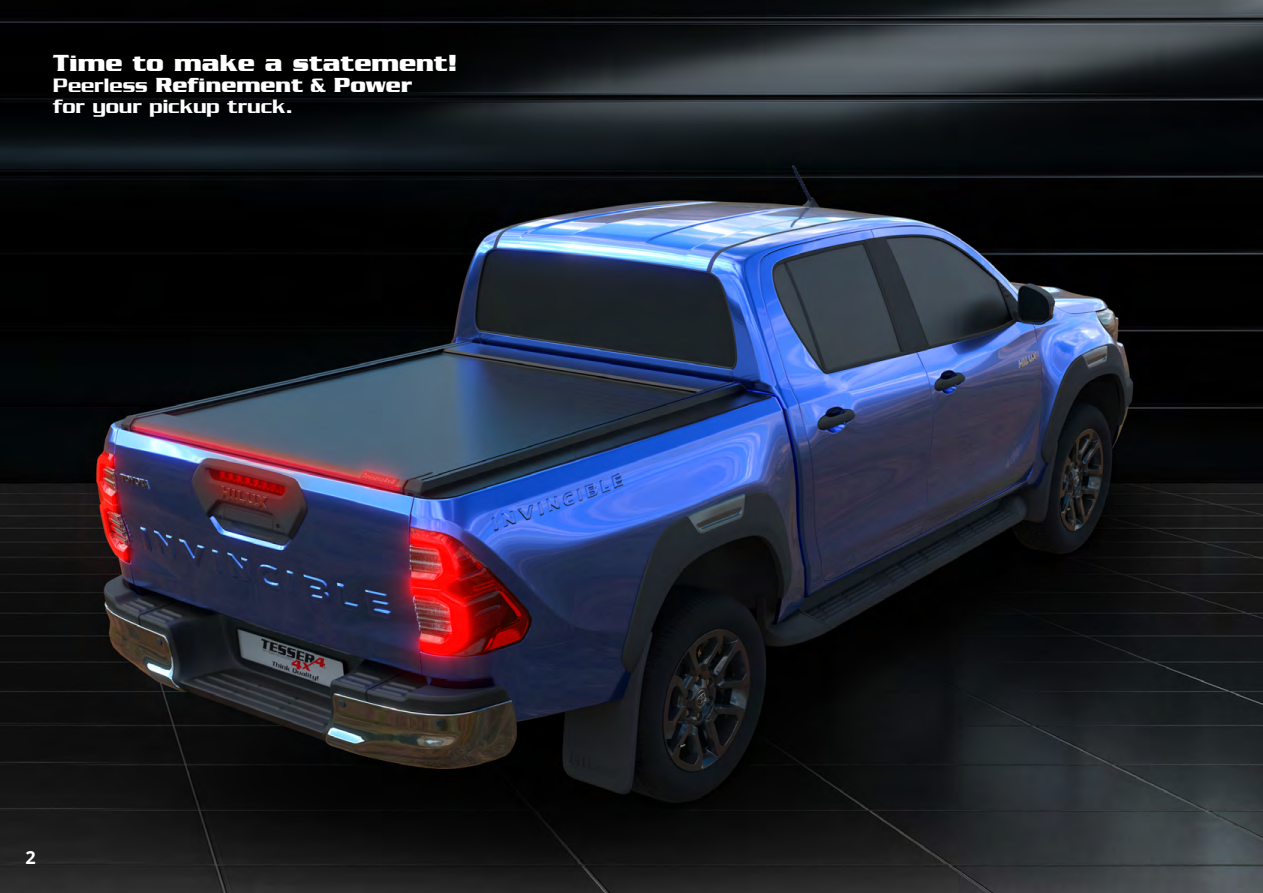
<style>
.page{position:relative;width:1263px;height:893px;background:#fff}
.page>*{position:absolute;margin:0;border:0;box-sizing:border-box;transform-origin:0 0}
.t1{font:700 24px "Serpentine";letter-spacing:-.005em;color:#fff}
.t2{font:500 21px/21px "Serpentine";letter-spacing:-.005em;color:#fff}
.t3{font:700 18px "Open Sans";color:#fff}
.s1{font-weight:700}
</style>
<div class="page">
<img style="left:0;top:0;width:1262px;height:893px">
<svg style="left:1262px;top:0;width:1px;height:893px"></svg>
<p class="t1" style="left:53px;top:47px;width:406px">Time to make a statement!</p>
<p class="t2" style="left:53px;top:75px;width:360px">Peerless <span class="s1">Refinement</span> &amp; <span class="s1">Power </span>for your pickup truck.</p>
<p class="t3" style="left:26px;top:845px;width:12px">2</p>
</div>
